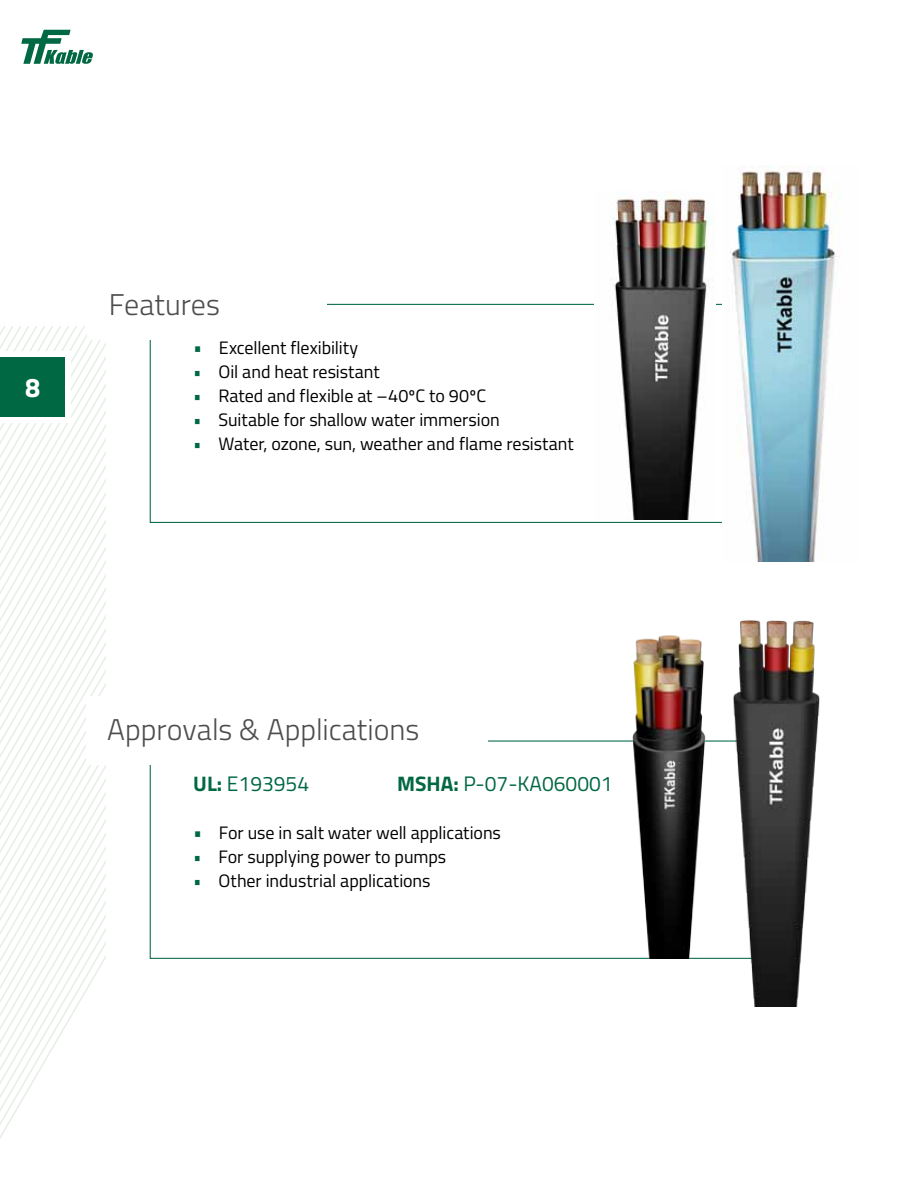
<style>
.page{position:relative;width:919px;height:1191px;background:#fff}
.page>*{position:absolute;margin:0;border:0;box-sizing:border-box;transform-origin:0 0}
.t1{font:300 30px "Titillium";color:#4d4d4f}
.t2{font:700 27px "Titillium";color:#fff}
.t3{font:21px "Titillium";color:#006842}
.t4{font:18px "Titillium";letter-spacing:-.005em;color:#000}
.s1{font-size:19.5px;color:#006842}
.s2{color:#006842}
.s3{font-weight:700}
</style>
<div class="page">
<svg style="left:0;top:326px;width:106px;height:813px"></svg>
<div style="left:0;top:351px;width:71px;height:72px;background:#fff"></div>
<div style="left:0;top:357px;width:65px;height:60px;background:#006842"></div>
<svg style="left:21px;top:30px;width:72px;height:34px"></svg>
<div style="left:87px;top:271px;width:239px;height:68px;background:#fff"></div>
<div style="left:86px;top:696px;width:401px;height:68px;background:#fff"></div>
<img style="left:730px;top:165px;width:110px;height:396px">
<img style="left:702px;top:620px;width:118px;height:386px">
<img style="left:605px;top:631px;width:151px;height:327px">
<img style="left:612px;top:196px;width:98px;height:323px">
<h2 class="t2" style="left:25px;top:367px;width:17px">8</h2>
<h1 class="t1" style="left:109px;top:283px;width:113px">Features</h1>
<p class="t4" style="left:193px;top:334px;width:166px"><span class="s1">•</span> Excellent flexibility</p>
<p class="t4" style="left:193px;top:358px;width:188px"><span class="s2">•</span> Oil and heat resistant</p>
<p class="t4" style="left:193px;top:382px;width:294px"><span class="s2">•</span> Rated and flexible at –40ºC to 90ºC</p>
<p class="t4" style="left:193px;top:406px;width:308px"><span class="s2">•</span> Suitable for shallow water immersion</p>
<p class="t4" style="left:193px;top:430px;width:382px"><span class="s2">•</span> Water, ozone, sun, weather and flame resistant</p>
<h1 class="t1" style="left:107px;top:707px;width:314px">Approvals &amp; Applications</h1>
<p class="t3" style="left:193px;top:768px;width:117px"><span class="s3">UL:</span> E193954</p>
<p class="t3" style="left:397px;top:768px;width:217px"><span class="s3">MSHA:</span> P-07-KA060001</p>
<p class="t4" style="left:193px;top:820px;width:309px"><span class="s1">•</span> For use in salt water well applications</p>
<p class="t4" style="left:193px;top:844px;width:254px"><span class="s2">•</span> For supplying power to pumps</p>
<p class="t4" style="left:193px;top:868px;width:239px"><span class="s2">•</span> Other industrial applications</p>
</div>
